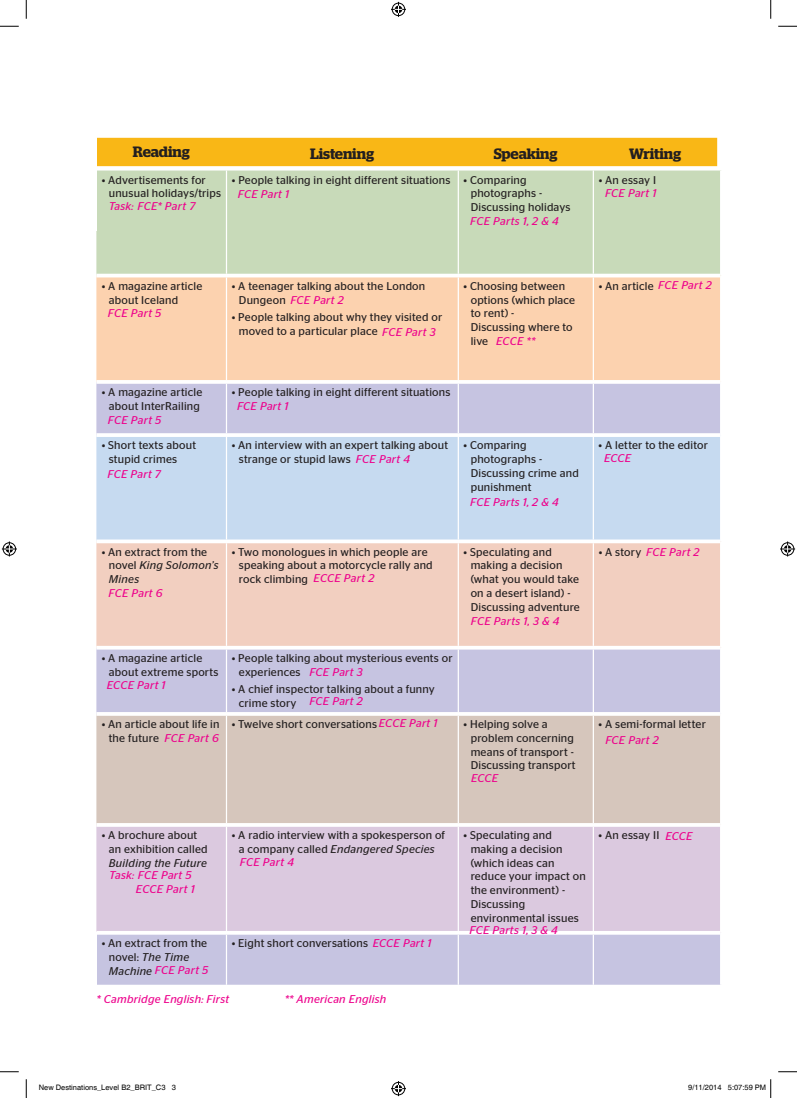
<style>
.page{position:relative;width:797px;height:1098px;background:#fff}
.page>*{position:absolute;margin:0;border:0;box-sizing:border-box;transform-origin:0 0}
.t1{font:600 15px "Stag";letter-spacing:-.005em;color:#231f20}
.t2{font:11.25px/13.8px "Stag Sans";letter-spacing:.015em;color:#231f20}
.t3{font:italic 11.25px/13.8px "Stag Sans";letter-spacing:.02em;color:#ed028c;text-align:right}
.t4{font:italic 11.25px "Stag Sans";letter-spacing:.02em;color:#231f20}
.t5{font:7.5px "Helvetica";color:#000}
.s1{font-style:italic;color:#ed028c}
.s2{font-style:italic}
.s3{font-style:normal;color:#231f20}
</style>
<div class="page">
<div style="left:96px;top:170px;width:624px;height:104px;background:#c8dab9"></div>
<div style="left:96px;top:277px;width:624px;height:103px;background:#fcd2af"></div>
<div style="left:96px;top:384px;width:624px;height:601px;background:#c6c4e1"></div>
<div style="left:96px;top:437px;width:624px;height:102px;background:#c6daf0"></div>
<svg style="left:9px;top:543px;width:711px;height:103px;background:#f3d5c8"></svg>
<div style="left:96px;top:716px;width:624px;height:107px;background:#d6c6bc"></div>
<div style="left:96px;top:827px;width:624px;height:104px;background:#dbc9df"></div>
<hr style="left:226px;top:170px;width:1px;height:104px;background:#fff">
<hr style="left:457px;top:170px;width:2px;height:104px;background:#fff">
<hr style="left:592px;top:170px;width:2px;height:104px;background:#fff">
<hr style="left:226px;top:277px;width:1px;height:103px;background:#fff">
<hr style="left:457px;top:277px;width:2px;height:103px;background:#fff">
<hr style="left:592px;top:277px;width:2px;height:103px;background:#fff">
<hr style="left:226px;top:384px;width:1px;height:49px;background:#fff">
<hr style="left:457px;top:384px;width:2px;height:49px;background:#fff">
<hr style="left:592px;top:384px;width:2px;height:49px;background:#fff">
<hr style="left:226px;top:437px;width:1px;height:102px;background:#fff">
<hr style="left:457px;top:437px;width:2px;height:102px;background:#fff">
<hr style="left:592px;top:437px;width:2px;height:102px;background:#fff">
<hr style="left:226px;top:543px;width:1px;height:103px;background:#fff">
<hr style="left:457px;top:543px;width:2px;height:103px;background:#fff">
<hr style="left:592px;top:543px;width:2px;height:103px;background:#fff">
<hr style="left:226px;top:649px;width:1px;height:63px;background:#fff">
<hr style="left:457px;top:649px;width:2px;height:63px;background:#fff">
<hr style="left:592px;top:649px;width:2px;height:63px;background:#fff">
<hr style="left:226px;top:716px;width:1px;height:107px;background:#fff">
<hr style="left:457px;top:716px;width:2px;height:107px;background:#fff">
<hr style="left:592px;top:716px;width:2px;height:107px;background:#fff">
<hr style="left:226px;top:827px;width:1px;height:104px;background:#fff">
<hr style="left:457px;top:827px;width:2px;height:104px;background:#fff">
<hr style="left:592px;top:827px;width:2px;height:104px;background:#fff">
<hr style="left:226px;top:935px;width:1px;height:50px;background:#fff">
<hr style="left:457px;top:935px;width:2px;height:50px;background:#fff">
<hr style="left:592px;top:935px;width:2px;height:50px;background:#fff">
<svg style="left:96px;top:539px;width:624px;height:4px"></svg>
<hr style="left:96px;top:433px;width:624px;height:4px;background:#fff">
<hr style="left:96px;top:712px;width:624px;height:4px;background:#fff">
<hr style="left:96px;top:823px;width:624px;height:4px;background:#fff">
<hr style="left:96px;top:646px;width:624px;height:3px;background:#fff">
<svg style="left:96px;top:931px;width:624px;height:4px"></svg>
<div style="left:97px;top:138px;width:620px;height:28px;background:#f9b716"></div>
<svg style="left:0;top:25px;width:19px;height:2px"></svg>
<svg style="left:778px;top:25px;width:19px;height:2px"></svg>
<svg style="left:0;top:1071px;width:19px;height:1px"></svg>
<svg style="left:778px;top:1071px;width:19px;height:1px"></svg>
<svg style="left:25px;top:0;width:2px;height:19px"></svg>
<svg style="left:25px;top:1079px;width:2px;height:19px"></svg>
<svg style="left:770px;top:0;width:1px;height:19px"></svg>
<svg style="left:391px;top:2px;width:15px;height:15px"></svg>
<svg style="left:391px;top:1081px;width:15px;height:15px"></svg>
<svg style="left:2px;top:541px;width:15px;height:15px"></svg>
<svg style="left:780px;top:541px;width:15px;height:15px"></svg>
<svg style="left:770px;top:1079px;width:1px;height:19px"></svg>
<h1 class="t1" style="left:133px;top:143px;width:59px">Reading</h1>
<h1 class="t1" style="left:310px;top:144px;width:66px">Listening</h1>
<h1 class="t1" style="left:493px;top:144px;width:65px">Speaking</h1>
<h1 class="t1" style="left:629px;top:144px;width:53px">Writing</h1>
<p class="t2" style="left:109px;top:173px;width:114px;text-indent:-7px">• Advertisements for unusual holidays/trips</p>
<p class="t2" style="left:470px;top:173px;width:101px;text-indent:-239px">• People talking in eight different situations • Comparing photographs -<br>Discussing holidays</p>
<p class="t2" style="left:598px;top:173px;width:59px">• An essay I</p>
<p class="t3" style="left:605px;top:186px;width:53px">FCE Part 1</p>
<p class="t3" style="left:238px;top:187px;width:53px">FCE Part 1</p>
<p class="t3" style="left:109px;top:199px;width:88px">Task: FCE* Part 7</p>
<p class="t3" style="left:470px;top:214px;width:90px">FCE Parts 1, 2 &amp; 4</p>
<p class="t2" style="left:109px;top:279px;width:95px;text-indent:-7px">• A magazine article about Iceland</p>
<p class="t2" style="left:239px;top:279px;width:188px;text-indent:-7px">• A teenager talking about the London<br>Dungeon <span class="s1">FCE Part 2</span></p>
<p class="t2" style="left:232px;top:310px;width:212px;text-align:center">• People talking about why they visited or moved to a particular place <span class="s1">FCE Part 3</span></p>
<p class="t3" style="left:108px;top:306px;width:55px">FCE Part 5</p>
<p class="t2" style="left:470px;top:279px;width:106px;text-indent:-7px">• Choosing between options (which place to rent) -<br>Discussing where to live</p>
<p class="t2" style="left:598px;top:279px;width:115px">• An article <span class="s1">FCE Part 2</span></p>
<p class="t3" style="left:496px;top:334px;width:41px">ECCE **</p>
<p class="t2" style="left:102px;top:385px;width:102px;text-align:center">• A magazine article about InterRailing</p>
<p class="t2" style="left:232px;top:385px;width:220px">• People talking in eight different situations</p>
<p class="t2" style="left:109px;top:438px;width:89px;text-indent:-7px">• Short texts about stupid crimes</p>
<p class="t2" style="left:239px;top:438px;width:211px;text-indent:-7px">• An interview with an expert talking about strange or stupid laws</p>
<p class="t2" style="left:470px;top:438px;width:110px;text-indent:-7px">• Comparing photographs -<br>Discussing crime and punishment</p>
<p class="t2" style="left:598px;top:438px;width:111px">• A letter to the editor</p>
<p class="t3" style="left:237px;top:399px;width:53px">FCE Part 1</p>
<p class="t3" style="left:108px;top:413px;width:55px">FCE Part 5</p>
<p class="t3" style="left:604px;top:451px;width:29px">ECCE</p>
<p class="t3" style="left:356px;top:452px;width:56px">FCE Part 4</p>
<p class="t3" style="left:107px;top:467px;width:55px">FCE Part 7</p>
<p class="t3" style="left:470px;top:495px;width:90px">FCE Parts 1, 2 &amp; 4</p>
<p class="t2" style="left:109px;top:545px;width:111px;text-indent:-7px">• An extract from the novel <span class="s2">King Solomon’s<br>Mines</span></p>
<p class="t2" style="left:239px;top:545px;width:195px;text-indent:-7px">• Two monologues in which people are speaking about a motorcycle rally and rock climbing</p>
<p class="t2" style="left:470px;top:545px;width:111px;text-indent:-7px">• Speculating and making a decision (what you would take on a desert island) -<br>Discussing adventure</p>
<p class="t3" style="left:598px;top:545px;width:102px"><span class="s3">• A story</span> FCE Part 2</p>
<p class="t3" style="left:313px;top:571px;width:62px">ECCE Part 2</p>
<p class="t3" style="left:108px;top:586px;width:56px">FCE Part 6</p>
<p class="t3" style="left:471px;top:614px;width:90px">FCE Parts 1, 3 &amp; 4</p>
<p class="t2" style="left:109px;top:651px;width:111px;text-indent:-7px">• A magazine article about extreme sports</p>
<p class="t2" style="left:239px;top:651px;width:215px;text-indent:-7px">• People talking about mysterious events or experiences</p>
<p class="t2" style="left:239px;top:682px;width:197px;text-indent:-7px">• A chief inspector talking about a funny crime story</p>
<p class="t2" style="left:109px;top:717px;width:112px;text-indent:-7px">• An article about life in the future</p>
<p class="t2" style="left:232px;top:717px;width:147px">• Twelve short conversations</p>
<p class="t2" style="left:470px;top:717px;width:106px;text-indent:-7px">• Helping solve a problem concerning means of transport -<br>Discussing transport</p>
<p class="t2" style="left:598px;top:717px;width:109px">• A semi-formal letter</p>
<p class="t3" style="left:309px;top:665px;width:55px">FCE Part 3</p>
<p class="t3" style="left:309px;top:694px;width:55px">FCE Part 2</p>
<p class="t3" style="left:107px;top:678px;width:60px">ECCE Part 1</p>
<p class="t3" style="left:379px;top:716px;width:60px">ECCE Part 1</p>
<p class="t3" style="left:164px;top:731px;width:56px">FCE Part 6</p>
<p class="t3" style="left:605px;top:733px;width:55px">FCE Part 2</p>
<p class="t2" style="left:109px;top:828px;width:100px;text-indent:-7px">• A brochure about an exhibition called</p>
<p class="t4" style="left:109px;top:856px;width:100px">Building the Future</p>
<p class="t3" style="left:109px;top:868px;width:87px">Task: FCE Part 5<br>ECCE Part 1</p>
<p class="t3" style="left:471px;top:771px;width:29px">ECCE</p>
<p class="t2" style="left:232px;top:828px;width:215px;text-align:center">• A radio interview with a spokesperson of a company called <span class="s2">Endangered Species</span></p>
<p class="t2" style="left:470px;top:828px;width:117px;text-indent:-7px">• Speculating and making a decision (which ideas can reduce your impact on the environment) -<br>Discussing environmental issues</p>
<p class="t2" style="left:598px;top:828px;width:62px">• An essay II</p>
<p class="t3" style="left:665px;top:829px;width:29px">ECCE</p>
<p class="t3" style="left:240px;top:855px;width:56px">FCE Part 4</p>
<p class="t3" style="left:469px;top:923px;width:90px">FCE Parts 1, 3 &amp; 4</p>
<p class="t2" style="left:109px;top:936px;width:101px;text-indent:-7px">• An extract from the novel: <span class="s2">The Time<br>Machine</span> <span class="s1">FCE Part 5</span></p>
<p class="t2" style="left:232px;top:936px;width:201px">• Eight short conversations <span class="s1">ECCE Part 1</span></p>
<p class="t3" style="left:96px;top:992px;width:134px">* Cambridge English: First</p>
<p class="t3" style="left:285px;top:992px;width:103px">** American English</p>
<p class="t5" style="left:39px;top:1083px;width:139px">New Destinations_Level B2_BRIT_C3 3</p>
<p class="t5" style="left:688px;top:1083px;width:79px">9/11/2014 5:07:59 PM</p>
</div>
